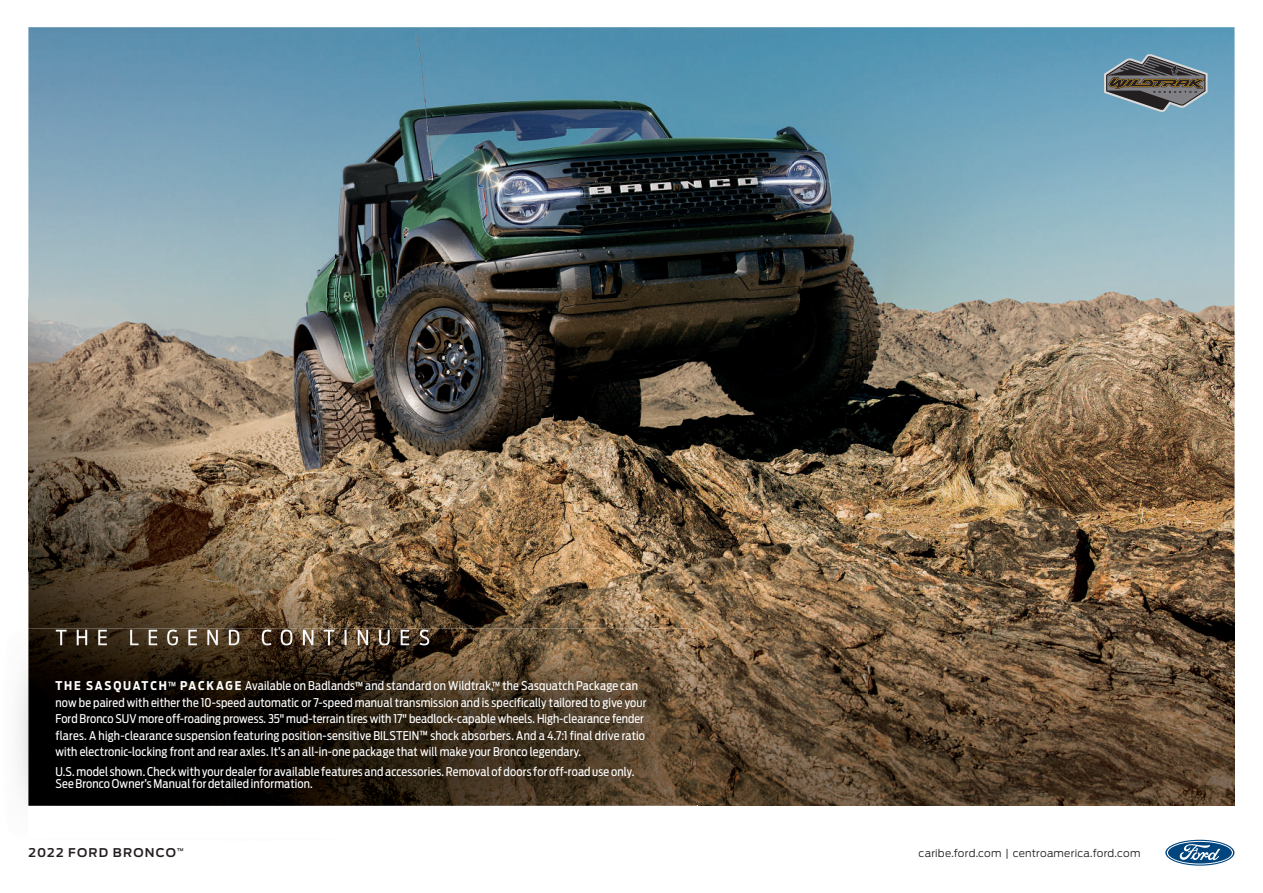
<style>
.page{position:relative;width:1263px;height:893px;background:#fff}
.page>*{position:absolute;margin:0;border:0;box-sizing:border-box;transform-origin:0 0}
.t1{font:12px/16.5px "Ford Antenna Cond";letter-spacing:.01em;color:#fff}
.t2{font:600 12px "Ford Antenna";letter-spacing:.11em;color:#231f20}
.t3{font:300 10.5px "Ford Antenna";letter-spacing:.015em;color:#231f20}
.s1{font-weight:700}
.s2{font-weight:500;font-size:9.75px}
</style>
<div class="page">
<img style="left:28px;top:27px;width:1206px;height:545px">
<img style="left:867px;top:572px;width:367px;height:234px">
<img style="left:28px;top:299px;width:839px;height:366px">
<img style="left:697px;top:665px;width:170px;height:141px">
<svg style="left:1165px;top:840px;width:69px;height:26px"></svg>
<svg style="left:1167px;top:841px;width:66px;height:23px"></svg>
<svg style="left:1104px;top:54px;width:103px;height:58px;background:#66747a"></svg>
<img style="left:28px;top:629px;width:669px;height:177px">
<img style="left:56px;top:629px;width:373px;height:16px">
<p class="t1" style="left:55px;top:676px;width:592px"><span class="s1">THE SASQUATCH</span><span class="s2">™</span> <span class="s1">PACKAGE</span> Available on Badlands<span class="s2">™</span> and standard on Wildtrak,<span class="s2">™</span> the Sasquatch Package can now be paired with either the 10-speed automatic or 7-speed manual transmission and is specifically tailored to give your Ford Bronco SUV more off-roading prowess. 35" mud-terrain tires with 17" beadlock-capable wheels. High-clearance fender flares. A high-clearance suspension featuring position-sensitive BILSTEIN<span class="s2">™</span> shock absorbers. And a 4.7:1 final drive ratio with electronic-locking front and rear axles. It’s an all-in-one package that will make your Bronco legendary.</p>
<p class="t1" style="left:55px;top:764px;width:580px;line-height:11.7px">U.S. model shown. Check with your dealer for available features and accessories. Removal of doors for off-road use only.<br>See Bronco Owner’s Manual for detailed information.</p>
<p class="t2" style="left:28px;top:842px;width:157px">2022 FORD BRONCO<sup>™</sup></p>
<p class="t3" style="left:918px;top:844px;width:223px">caribe.ford.com | centroamerica.ford.com</p>
</div>
